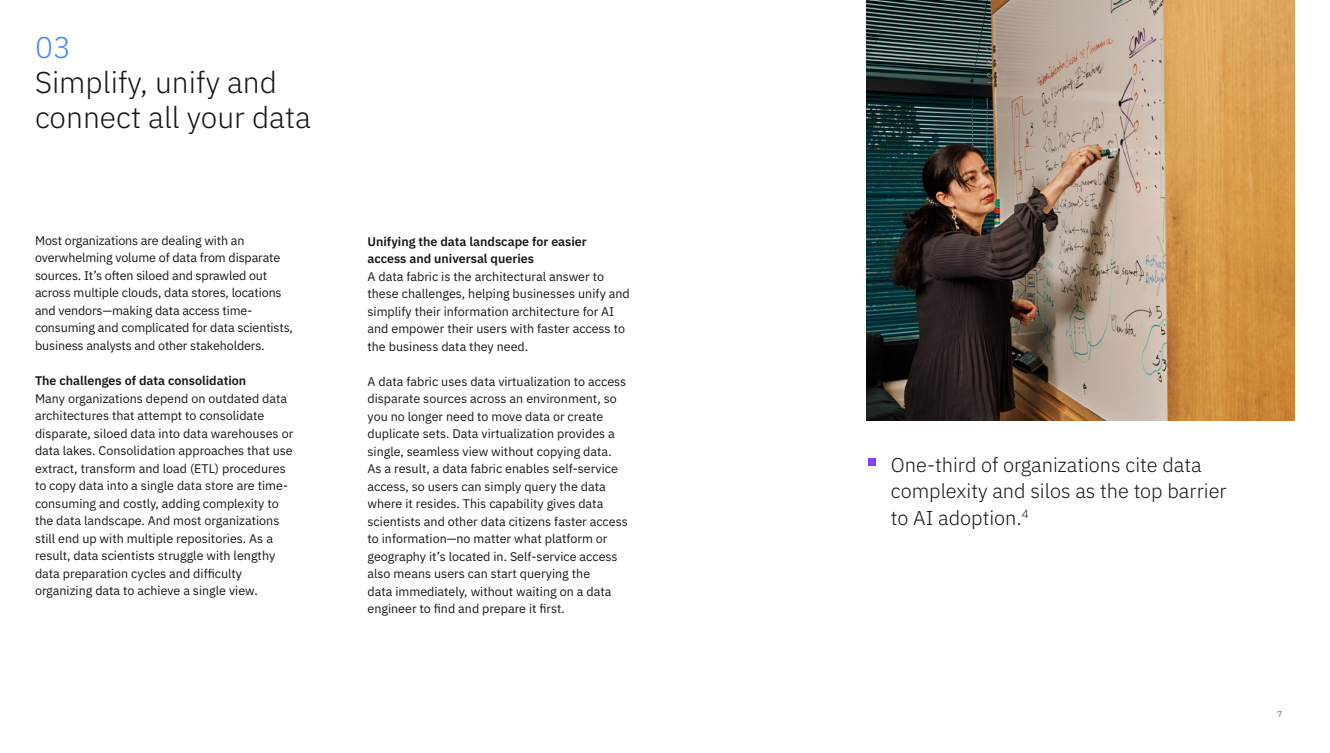
<style>
.page{position:relative;width:1330px;height:753px;background:#fff}
.page>*{position:absolute;margin:0;border:0;box-sizing:border-box;transform-origin:0 0}
.t1{font:300 30px/35px "IBM Plex Sans";color:#161616}
.t2{font:300 30px "IBM Plex Sans";color:#4589ff}
.H4_callout{font:300 20px/26.2px "IBM Plex Sans";color:#161616}
.Body_copy{font:12.5px/17.5px "IBM Plex Sans";color:#161616}
.Body_copy-2{font:12.5px/17.5px "IBM Plex Sans Sm Bld";color:#161616}
.t3{font:8.75px "IBM Plex Sans Medm";color:#8d8d8d}
</style>
<div class="page">
<img style="left:866px;top:0;width:429px;height:420px">
<div style="left:868px;top:458px;width:7px;height:7px;background:#8a3ffc"></div>
<h3 class="t2" style="left:35px;top:25px;width:38px">03</h3>
<h3 class="t1" style="left:35px;top:63px;width:278px">Simplify, unify and connect all your data</h3>
<p class="Body_copy" style="left:35px;top:231px;width:260px">Most organizations are dealing with an overwhelming volume of data from disparate sources. It’s often siloed and sprawled out across multiple clouds, data stores, locations and vendors—making data access time&shy;consuming and complicated for data scientists, business analysts and other stakeholders.</p>
<p class="Body_copy-2" style="left:35px;top:371px;width:213px">The challenges of data consolidation</p>
<p class="Body_copy" style="left:35px;top:388px;width:260px">Many organizations depend on outdated data architectures that attempt to consolidate disparate, siloed data into data warehouses or data lakes. Consolidation approaches that use extract, transform and load (ETL) procedures to copy data into a single data store are time&shy;consuming and costly, adding complexity to the data landscape. And most organizations still end up with multiple repositories. As a result, data scientists struggle with lengthy data preparation cycles and difficulty organizing data to achieve a single view.</p>
<p class="Body_copy-2" style="left:368px;top:231px;width:221px">Unifying the data landscape for easier access and universal queries</p>
<p class="Body_copy" style="left:368px;top:266px;width:264px">A data fabric is the architectural answer to these challenges, helping businesses unify and simplify their information architecture for AI and empower their users with faster access to the business data they need.</p>
<p class="Body_copy" style="left:368px;top:371px;width:262px">A data fabric uses data virtualization to access disparate sources across an environment, so you no longer need to move data or create duplicate sets. Data virtualization provides a single, seamless view without copying data.<br>As a result, a data fabric enables self-service access, so users can simply query the data where it resides. This capability gives data scientists and other data citizens faster access to information—no matter what platform or geography it’s located in. Self-service access also means users can start querying the<br>data immediately, without waiting on a data engineer to find and prepare it first.</p>
<p class="H4_callout" style="left:891px;top:450px;width:337px">One-third of organizations cite data complexity and silos as the top barrier to AI adoption.<sup>4</sup></p>
<p class="t3" style="left:1277px;top:706px;width:7px">7</p>
</div>
